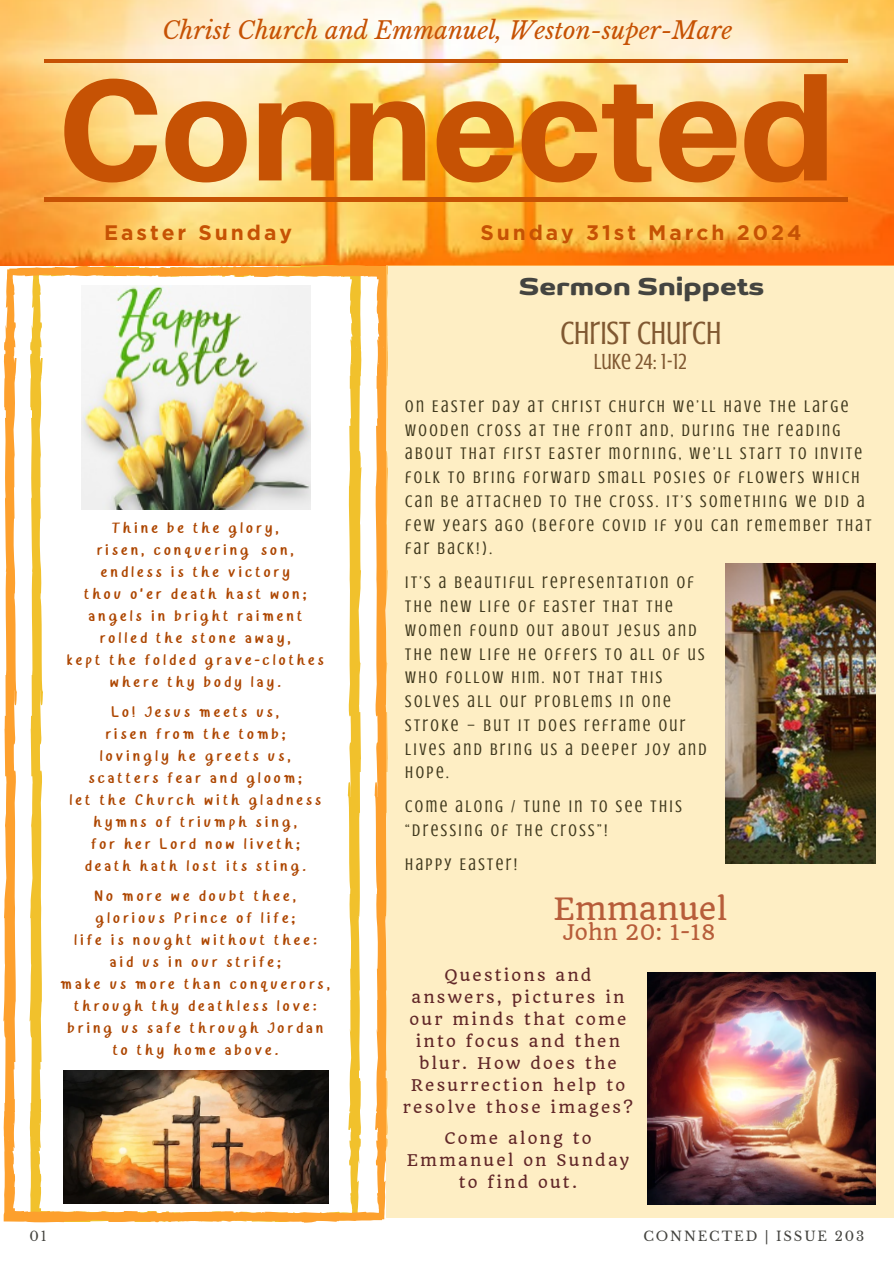
<style>
.page{position:relative;width:894px;height:1264px;background:#fff}
.page>*{position:absolute;margin:0;border:0;box-sizing:border-box;transform-origin:0 0}
.t1{font:800 144.6px "Aileron";color:#c65204}
.t2{font:33px "Crushed";color:#805831}
.t3{font:30px "Quando";color:#b75d3a}
.t4{font:27px "Dumondi Bo Ex";color:#444440}
.t5{font:italic 24px "Libre Baskerville";color:#c65204}
.t6{font:22.5px "Crushed";color:#805831}
.t7{font:700 21px "Gotham";letter-spacing:.14em;color:#c65204}
.t8{font:21px "Quando";color:#b75d3a}
.t9{font:17.25px/23.7px "Crushed";letter-spacing:.14em;color:#40391e}
.t10{font:700 15.75px "charcoal";letter-spacing:.14em;color:#ad4600}
.t11{font:15.75px/21.9px "Quando";letter-spacing:.14em;color:#612728;text-align:center}
.t12{font:13.2px "Libre Baskerville";letter-spacing:.14em;color:#444440}
</style>
<div class="page">
<img style="left:0;top:0;width:893px;height:265px">
<hr style="left:45px;top:59px;width:802px;height:4px;background:#c65204">
<hr style="left:45px;top:198px;width:802px;height:3px;background:#c65204">
<svg style="left:3px;top:265px;width:385px;height:957px"></svg>
<div style="left:387px;top:265px;width:506px;height:952px;background:#feeec4"></div>
<img style="left:725px;top:563px;width:150px;height:300px">
<img style="left:647px;top:972px;width:227px;height:231px">
<img style="left:82px;top:285px;width:228px;height:224px">
<img style="left:63px;top:1070px;width:265px;height:133px">
<p class="t5" style="left:162px;top:16px;width:571px">Christ Church and Emmanuel, Weston-super-Mare</p>
<h4 class="t1" style="left:57px;top:40px;width:779px">Connected</h4>
<p class="t7" style="left:104px;top:220px;width:189px">Easter Sunday</p>
<p class="t10" style="left:111px;top:513px;width:169px">Thine be the glory,</p>
<p class="t10" style="left:96px;top:535px;width:200px">risen, conquering son,</p>
<p class="t10" style="left:101px;top:557px;width:191px">endless is the victory</p>
<p class="t10" style="left:84px;top:579px;width:224px">thou o’er death hast won;</p>
<p class="t10" style="left:88px;top:601px;width:216px">angels in bright raiment</p>
<p class="t10" style="left:100px;top:623px;width:193px">rolled the stone away,</p>
<p class="t10" style="left:67px;top:645px;width:259px">kept the folded grave-clothes</p>
<p class="t10" style="left:110px;top:667px;width:173px">where thy body lay.</p>
<p class="t10" style="left:111px;top:697px;width:170px">Lo! Jesus meets us,</p>
<p class="t10" style="left:105px;top:719px;width:182px">risen from the tomb;</p>
<h3 class="t10" style="left:99px;top:741px;width:193px">lovingly he greets us,</h3>
<h2 class="t10" style="left:88px;top:763px;width:215px">scatters fear and gloom;</h2>
<h4 class="t10" style="left:69px;top:785px;width:254px">let the Church with gladness</h4>
<p class="t10" style="left:93px;top:807px;width:206px">hymns of triumph sing,</p>
<p class="t10" style="left:91px;top:829px;width:211px">for her Lord now liveth;</p>
<p class="t10" style="left:85px;top:851px;width:223px">death hath lost its sting.</p>
<p class="t10" style="left:94px;top:881px;width:204px">No more we doubt thee,</p>
<p class="t10" style="left:95px;top:903px;width:202px">glorious Prince of life;</p>
<p class="t10" style="left:74px;top:925px;width:245px">life is nought without thee:</p>
<p class="t10" style="left:109px;top:947px;width:173px">aid us in our strife;</p>
<p class="t10" style="left:60px;top:969px;width:272px">make us more than conquerors,</p>
<p class="t10" style="left:74px;top:991px;width:244px">through thy deathless love:</p>
<p class="t10" style="left:67px;top:1013px;width:258px">bring us safe through Jordan</p>
<p class="t10" style="left:112px;top:1035px;width:168px">to thy home above.</p>
<p class="t7" style="left:480px;top:220px;width:322px">Sunday 31st March 2024</p>
<p class="t4" style="left:518px;top:270px;width:247px">Sermon Snippets</p>
<p class="t2" style="left:560px;top:315px;width:162px">CHRIST CHURCH</p>
<p class="t6" style="left:593px;top:349px;width:94px">LUKE 24: 1-12</p>
<h1 class="t9" style="left:405px;top:394px;width:467px">ON EASTER DAY AT CHRIST CHURCH WE’LL HAVE THE LARGE WOODEN CROSS AT THE FRONT AND, DURING THE READING ABOUT THAT FIRST EASTER MORNING, WE’LL START TO INVITE FOLK TO BRING FORWARD SMALL POSIES OF FLOWERS WHICH CAN BE ATTACHED TO THE CROSS. IT’S SOMETHING WE DID A FEW YEARS AGO (BEFORE COVID IF YOU CAN REMEMBER THAT FAR BACK!).</h1>
<p class="t9" style="left:405px;top:570px;width:290px">IT’S A BEAUTIFUL REPRESENTATION OF</p>
<p class="t9" style="left:405px;top:594px;width:269px">THE NEW LIFE OF EASTER THAT THE</p>
<h5 class="t9" style="left:405px;top:618px;width:293px">WOMEN FOUND OUT ABOUT JESUS AND</h5>
<h5 class="t9" style="left:405px;top:642px;width:301px">THE NEW LIFE HE OFFERS TO ALL OF US</h5>
<p class="t9" style="left:405px;top:665px;width:258px">WHO FOLLOW HIM. NOT THAT THIS</p>
<p class="t9" style="left:405px;top:689px;width:267px">SOLVES ALL OUR PROBLEMS IN ONE</p>
<p class="t9" style="left:405px;top:713px;width:282px">STROKE – BUT IT DOES REFRAME OUR</p>
<p class="t9" style="left:405px;top:737px;width:303px">LIVES AND BRING US A DEEPER JOY AND</p>
<p class="t9" style="left:405px;top:760px;width:45px">HOPE.</p>
<p class="t9" style="left:405px;top:794px;width:278px">COME ALONG / TUNE IN TO SEE THIS</p>
<p class="t9" style="left:405px;top:818px;width:204px">“DRESSING OF THE CROSS”!</p>
<p class="t9" style="left:405px;top:852px;width:113px">HAPPY EASTER!</p>
<p class="t3" style="left:553px;top:890px;width:175px">Emmanuel</p>
<p class="t8" style="left:563px;top:919px;width:154px">John 20: 1-18</p>
<p class="t11" style="left:403px;top:964px;width:231px">Questions and answers, pictures in our minds that come into focus and then blur. How does the<br>Resurrection help to resolve those images?</p>
<p class="t11" style="left:407px;top:1127px;width:224px">Come along to<br>Emmanuel on Sunday to find out.</p>
<h6 class="t12" style="left:29px;top:1228px;width:19px">01</h6>
<h2 class="t12" style="left:643px;top:1228px;width:222px">CONNECTED | ISSUE 203</h2>
</div>
